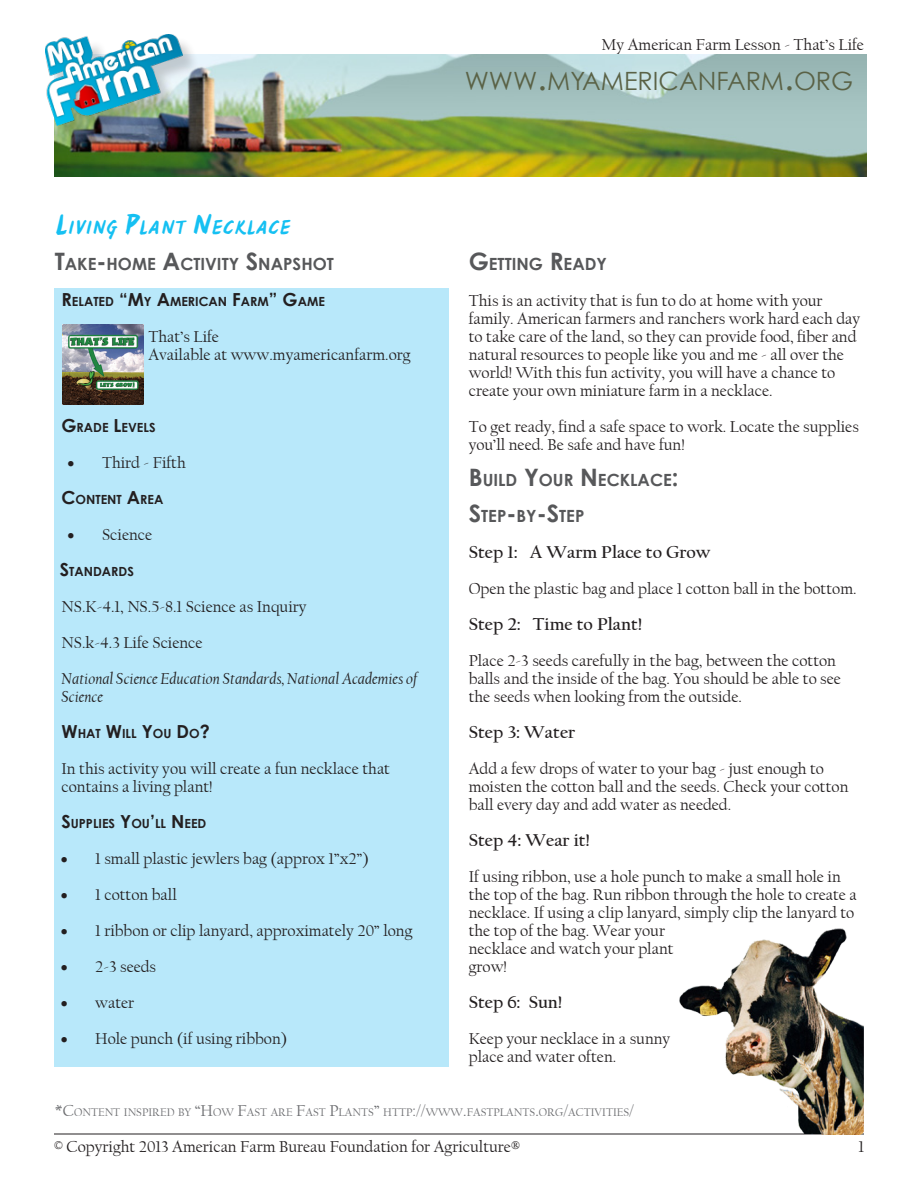
<style>
.page{position:relative;width:918px;height:1188px;background:#fff}
.page>*{position:absolute;margin:0;border:0;box-sizing:border-box;transform-origin:0 0}
.t1{font:25.2px "Century Gothic";color:#5a6246}
.Page_Title{font:21px "Ashley Script";color:#15c0f2}
.Teaching_Step{font:700 18px "Californian FB";color:#231f20}
.Heading{font:700 16.8px "Century Gothic";color:#57585a}
.Body_Text{font:16.5px/18px "Californian FB";color:#231f20}
.Body_Text-2{font:italic 16.5px/18px "Californian FB";color:#231f20}
.Mini_Header{font:700 12.6px "Century Gothic";color:#231f20}
.Page_Title-2{font:11.55px "Californian FB";color:#6c6d70}
.s1{font-size:36px}
.s2{font-size:30px}
.s3{font-size:24px}
.s4{font-size:18px}
.s5{font-size:16.5px}
</style>
<div class="page">
<hr style="left:54px;top:1134px;width:810px;height:1px;background:#231f20">
<img style="left:679px;top:929px;width:181px;height:205px">
<img style="left:778px;top:1024px;width:86px;height:110px">
<img style="left:54px;top:54px;width:813px;height:122px">
<div style="left:55px;top:288px;width:394px;height:778px;background:#b8e8fa"></div>
<div style="left:48px;top:37px;width:152px;height:106px;background:#231f20;opacity:.2"></div>
<img style="left:45px;top:34px;width:137px;height:91px">
<img style="left:62px;top:324px;width:81px;height:81px">
<p class="Body_Text" style="left:602px;top:36px;width:264px">My American Farm Lesson - That’s Life</p>
<h1 class="t1" style="left:465px;top:66px;width:390px">WWW<span class="s1">.</span>MYAMERICANFARM<span class="s1">.</span>ORG</h1>
<p class="Page_Title" style="left:55px;top:216px;width:237px"><span class="s2">L</span>IVING <span class="s2">P</span>LANT <span class="s2">N</span>ECKLACE</p>
<p class="Heading" style="left:55px;top:253px;width:280px"><span class="s3">T</span>AKE<span class="s3">-</span>HOME <span class="s3">A</span>CTIVITY <span class="s3">S</span>NAPSHOT</p>
<p class="Mini_Header" style="left:62px;top:294px;width:265px"><span class="s4">R</span>ELATED <span class="s4">“M</span>Y <span class="s4">A</span>MERICAN <span class="s4">F</span>ARM<span class="s4">” G</span>AME</p>
<p class="Body_Text" style="left:148px;top:328px;width:264px">That’s Life<br>Available at www.myamericanfarm.org</p>
<p class="Heading" style="left:469px;top:253px;width:140px"><span class="s3">G</span>ETTING <span class="s3">R</span>EADY</p>
<p class="Body_Text" style="left:469px;top:292px;width:393px">This is an activity that is fun to do at home with your family. American farmers and ranchers work hard each day to take care of the land, so they can provide food, fiber and natural resources to people like you and me - all over the world! With this fun activity, you will have a chance to create your own miniature farm in a necklace.</p>
<p class="Body_Text" style="left:469px;top:418px;width:392px">To get ready, find a safe space to work. Locate the supplies you’ll need. Be safe and have fun!</p>
<p class="Heading" style="left:469px;top:469px;width:211px"><span class="s3">B</span>UILD <span class="s3">Y</span>OUR <span class="s3">N</span> ECKLACE<span class="s3">:</span></p>
<p class="Heading" style="left:469px;top:505px;width:117px"><span class="s3">S</span>TEP<span class="s3">-</span>BY<span class="s3">-S</span>TEP</p>
<p class="Teaching_Step" style="left:469px;top:542px;width:243px">Step 1: A Warm Place to Grow</p>
<p class="Body_Text" style="left:469px;top:580px;width:389px">Open the plastic bag and place 1 cotton ball in the bottom.</p>
<p class="Teaching_Step" style="left:469px;top:614px;width:175px">Step 2: Time to Plant!</p>
<p class="Body_Text" style="left:469px;top:652px;width:374px">Place 2-3 seeds carefully in the bag, between the cotton balls and the inside of the bag. You should be able to see the seeds when looking from the outside.</p>
<p class="Teaching_Step" style="left:469px;top:722px;width:108px">Step 3: Water</p>
<p class="Body_Text" style="left:469px;top:760px;width:381px">Add a few drops of water to your bag - just enough to moisten the cotton ball and the seeds. Check your cotton ball every day and add water as needed.</p>
<p class="Teaching_Step" style="left:469px;top:830px;width:122px">Step 4: Wear it!</p>
<p class="Body_Text" style="left:469px;top:868px;width:390px">If using ribbon, use a hole punch to make a small hole in the top of the bag. Run ribbon through the hole to create a necklace. If using a clip lanyard, simply clip the lanyard to the top of the bag. Wear your<br>necklace and watch your plant<br>grow!</p>
<p class="Teaching_Step" style="left:469px;top:992px;width:95px">Step 6: Sun!</p>
<p class="Body_Text" style="left:469px;top:1030px;width:203px">Keep your necklace in a sunny place and water often.</p>
<p class="Page_Title-2" style="left:55px;top:1106px;width:581px"><span class="s5">*C</span>ONTENT INSPIRED BY <span class="s5">“H</span>OW <span class="s5">F</span>AST ARE <span class="s5">F</span>AST <span class="s5">P</span>LANTS<span class="s5">”</span> HTTP<span class="s5">://</span>WWW<span class="s5">.</span>FASTPLANTS<span class="s5">.</span>ORG<span class="s5">/</span>ACTIVITIES<span class="s5">/</span></p>
<p class="Mini_Header" style="left:62px;top:420px;width:95px"><span class="s4">G</span>RADE <span class="s4">L</span>EVELS</p>
<p class="Body_Text" style="left:68px;top:454px;width:120px">• Third - Fifth</p>
<p class="Mini_Header" style="left:62px;top:492px;width:103px"><span class="s4">C</span>ONTENT <span class="s4">A</span>REA</p>
<p class="Body_Text" style="left:68px;top:526px;width:86px">• Science</p>
<p class="Mini_Header" style="left:60px;top:564px;width:75px"><span class="s4">S</span>TANDARDS</p>
<p class="Body_Text" style="left:62px;top:598px;width:247px">NS.K-4.1, NS.5-8.1 Science as Inquiry</p>
<p class="Body_Text" style="left:62px;top:634px;width:143px">NS.k-4.3 Life Science</p>
<p class="Body_Text-2" style="left:62px;top:670px;width:357px">National Science Education Standards, National Academies of<br>Science</p>
<p class="Mini_Header" style="left:62px;top:726px;width:150px"><span class="s4">W</span>HAT <span class="s4">W</span>ILL <span class="s4">Y</span>OU <span class="s4">D</span>O<span class="s4">?</span></p>
<p class="Body_Text" style="left:62px;top:760px;width:330px">In this activity you will create a fun necklace that contains a living plant!</p>
<p class="Mini_Header" style="left:62px;top:816px;width:146px"><span class="s4">S</span>UPPLIES <span class="s4">Y</span>OU<span class="s4">’</span>LL <span class="s4">N</span> EED</p>
<p class="Body_Text" style="left:61px;top:850px;width:310px">• 1 small plastic jewlers bag (approx 1”x2”)</p>
<p class="Body_Text" style="left:61px;top:886px;width:118px">• 1 cotton ball</p>
<p class="Body_Text" style="left:61px;top:922px;width:353px">• 1 ribbon or clip lanyard, approximately 20” long</p>
<p class="Body_Text" style="left:61px;top:958px;width:97px">• 2-3 seeds</p>
<p class="Body_Text" style="left:61px;top:994px;width:75px">• water</p>
<p class="Body_Text" style="left:61px;top:1030px;width:228px">• Hole punch (if using ribbon)</p>
<p class="Body_Text" style="left:54px;top:1138px;width:467px">© Copyright 2013 American Farm Bureau Foundation for Agriculture®</p>
<p class="Body_Text" style="left:858px;top:1138px;width:7px">1</p>
</div>
